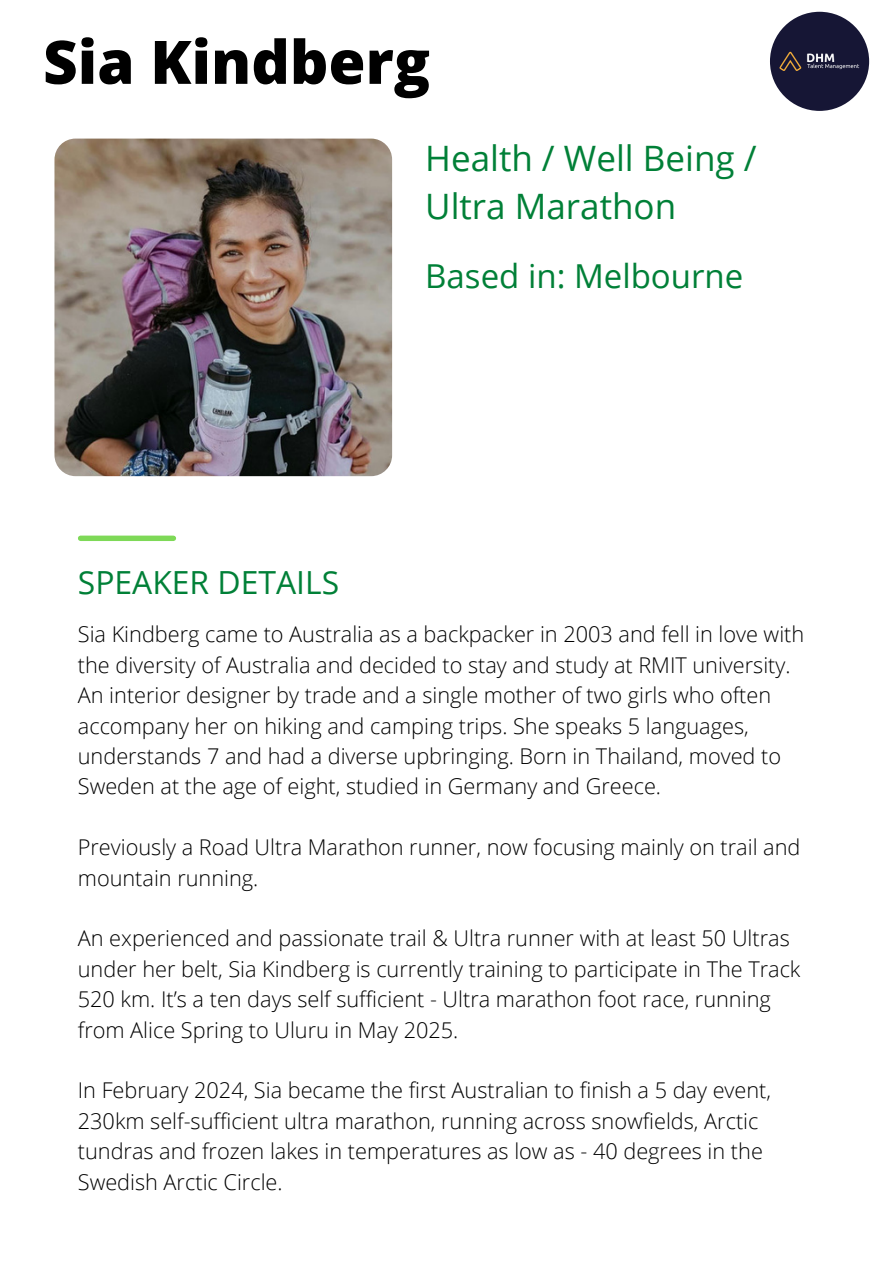
<style>
.page{position:relative;width:894px;height:1264px;background:#fff}
.page>*{position:absolute;margin:0;border:0;box-sizing:border-box;transform-origin:0 0}
.t1{font:800 60px "Open Sans";color:#000}
.t2{font:34.95px/48.3px "Open Sans";color:#008037}
.t3{font:33px "Open Sans";color:#008037}
.t4{font:31.8px "Open Sans";color:#008037}
.t5{font:300 21.75px/30.5px "Open Sans";color:#000}
</style>
<div class="page">
<img style="left:54px;top:139px;width:338px;height:337px;border-radius:21px">
<img style="left:769px;top:12px;width:99px;height:99px;border-radius:50%">
<div style="left:81px;top:535px;width:92px;height:6px;background:#7ed957"></div>
<p class="t1" style="left:43px;top:20px;width:388px">Sia Kindberg</p>
<p class="t2" style="left:425px;top:133px;width:333px">Health / Well Being /<br>Ultra Marathon</p>
<p class="t3" style="left:425px;top:253px;width:319px">Based in: Melbourne</p>
<p class="t4" style="left:78px;top:559px;width:263px">SPEAKER DETAILS</p>
<h3 class="t5" style="left:78px;top:618px;width:727px">Sia Kindberg came to Australia as a backpacker in 2003 and fell in love with the diversity of Australia and decided to stay and study at RMIT university.</h3>
<h3 class="t5" style="left:78px;top:679px;width:704px">An interior designer by trade and a single mother of two girls who often accompany her on hiking and camping trips. She speaks 5 languages, understands 7 and had a diverse upbringing. Born in Thailand, moved to Sweden at the age of eight, studied in Germany and Greece.</h3>
<h2 class="t5" style="left:78px;top:831px;width:723px">Previously a Road Ultra Marathon runner, now focusing mainly on trail and mountain running.</h2>
<p class="t5" style="left:78px;top:922px;width:724px">An experienced and passionate trail &amp; Ultra runner with at least 50 Ultras under her belt, Sia Kindberg is currently training to participate in The Track 520 km. It’s a ten days self sufficient - Ultra marathon foot race, running from Alice Spring to Uluru in May 2025.</p>
<p class="t5" style="left:78px;top:1074px;width:694px">In February 2024, Sia became the first Australian to finish a 5 day event, 230km self-sufficient ultra marathon, running across snowfields, Arctic tundras and frozen lakes in temperatures as low as - 40 degrees in the Swedish Arctic Circle.</p>
</div>
